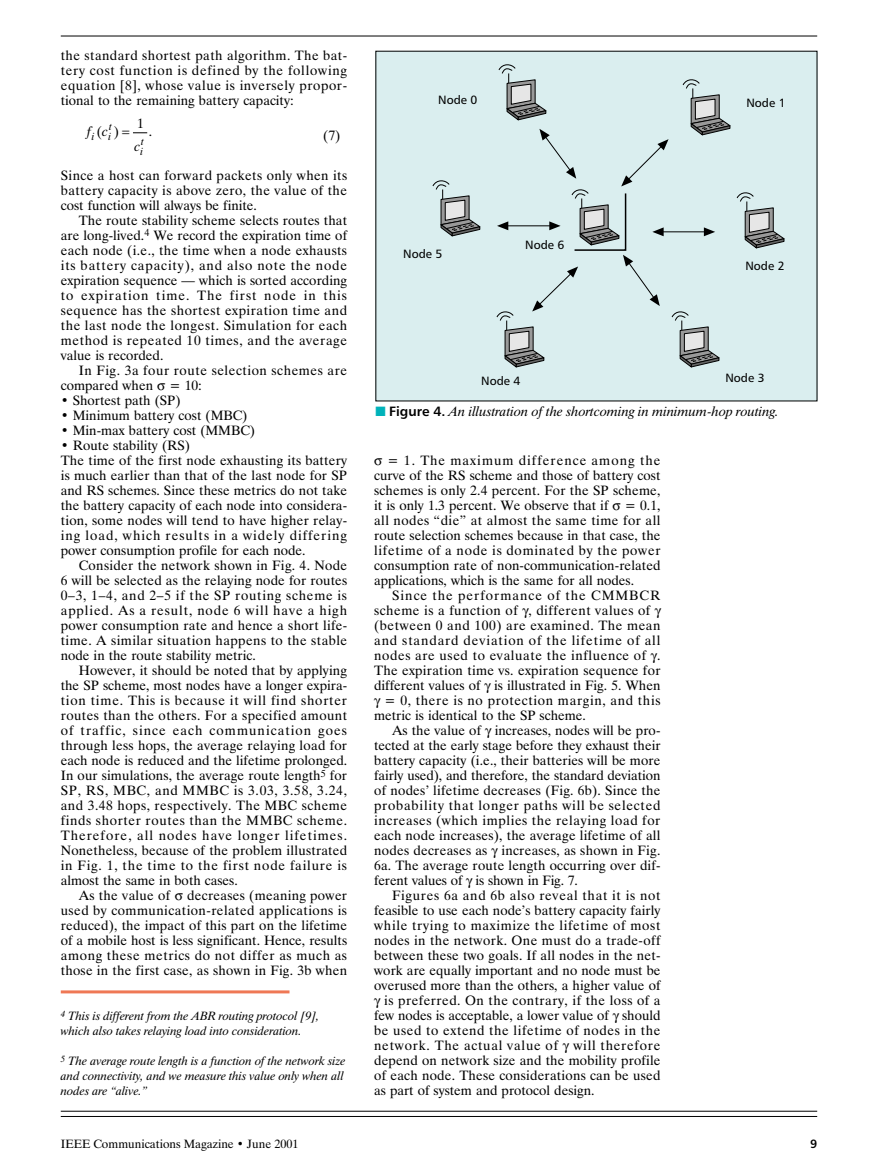
<style>
.page{position:relative;width:878px;height:1175px;background:#fff}
.page>*{position:absolute;margin:0;border:0;box-sizing:border-box;transform-origin:0 0}
.t1{font:13.5px/15px "Dutch 801 BT";letter-spacing:.015em;color:#000;text-align:justify}
.t2{font:13.5px/15px "Dutch 801 BT";letter-spacing:.04em;color:#000}
.t3{font:13.5px "Dutch 801 BT";letter-spacing:.045em;color:#000}
.t4{font:13.5px "Dutch 801 BT";letter-spacing:.05em;color:#000}
.t5{font:13.5px "Dutch 801 BT";letter-spacing:.055em;color:#000}
.t6{font:italic 13.5px "Dutch 801 BT";color:#000}
.t7{font:13.5px "Dutch 801 BT";letter-spacing:-.005em;color:#000}
.t8{font:13.5px "Dutch 801 BT";letter-spacing:.065em;color:#000}
.t9{font:13.5px "Dutch 801 BT";letter-spacing:.035em;color:#000}
.t10{font:13.5px "Dutch 801 BT";letter-spacing:.075em;color:#000}
.t11{font:13.5px "Dutch 801 BT";letter-spacing:-.01em;color:#000}
.t12{font:italic 12px/15px "Dutch 801 BT";color:#000}
.t13{font:12px "Dutch 801 BT";color:#000}
.t14{font:12px "Humanist 777 BT Roman B";color:#000}
.t15{font:12px "Humanist 777 BT Bold B";color:#000}
.t16{font:italic 10.5px "Dutch 801 BT";color:#000}
.s1{color:#00b2ba}
.s2{font-family:"Humanist 777 BT Bold B";font-style:normal}
</style>
<div class="page">
<hr style="left:61px;top:36px;width:756px;height:1px;background:#000">
<hr style="left:61px;top:1116px;width:756px;height:1px;background:#000">
<hr style="left:61px;top:1110px;width:756px;height:1px;background:#000">
<div style="left:376px;top:51px;width:441px;height:350px;background:#daeeef"></div>
<svg style="left:432px;top:180px;width:49px;height:57px"></svg>
<svg style="left:496px;top:64px;width:289px;height:304px"></svg>
<hr style="left:61px;top:990px;width:228px;height:3px;background:#ef7855">
<svg style="left:133px;top:132px;width:14px;height:2px"></svg>
<p class="t1" style="left:61px;top:49px;width:288px">the standard shortest path algorithm. The bat&shy;tery cost function is defined by the following equation [8], whose value is inversely propor&shy;tional to the remaining battery capacity:</p>
<p class="t1" style="left:323px;top:129px;width:19px">(7)</p>
<p class="t1" style="left:61px;top:169px;width:288px">Since a host can forward packets only when its battery capacity is above zero, the value of the cost function will always be finite.</p>
<p class="t1" style="left:61px;top:214px;width:288px;text-indent:18px">The route stability scheme selects routes that are long-lived.<sup>4</sup> We record the expiration time of each node (i.e., the time when a node exhausts its battery capacity), and also note the node expiration sequence — which is sorted according to expiration time. The first node in this sequence has the shortest expiration time and the last node the longest. Simulation for each method is repeated 10 times, and the average value is recorded.</p>
<p class="t2" style="left:61px;top:364px;width:288px;text-indent:18px">In Fig. 3a four route selection schemes are compared when ▲ = 10:</p>
<p class="t1" style="left:61px;top:394px;width:121px">• Shortest path (SP)</p>
<p class="t1" style="left:61px;top:409px;width:188px">• Minimum battery cost (MBC)</p>
<p class="t1" style="left:61px;top:424px;width:196px">• Min-max battery cost (MMBC)</p>
<p class="t1" style="left:61px;top:439px;width:288px;text-align:left">• Route stability (RS)<br>The time of the first node exhausting its battery is much earlier than that of the last node for SP and RS schemes. Since these metrics do not take the battery capacity of each node into considera&shy;tion, some nodes will tend to have higher relay&shy;ing load, which results in a widely differing power consumption profile for each node.</p>
<p class="t1" style="left:61px;top:559px;width:288px;text-indent:18px">Consider the network shown in Fig. 4. Node 6 will be selected as the relaying node for routes 0–3, 1–4, and 2–5 if the SP routing scheme is applied. As a result, node 6 will have a high power consumption rate and hence a short life&shy;time. A similar situation happens to the stable node in the route stability metric.</p>
<p class="t1" style="left:61px;top:664px;width:288px;text-indent:18px">However, it should be noted that by applying the SP scheme, most nodes have a longer expira&shy;tion time. This is because it will find shorter routes than the others. For a specified amount of traffic, since each communication goes through less hops, the average relaying load for each node is reduced and the lifetime prolonged.<br>In our simulations, the average route length<sup>5</sup> for SP, RS, MBC, and MMBC is 3.03, 3.58, 3.24, and 3.48 hops, respectively. The MBC scheme finds shorter routes than the MMBC scheme.<br>Therefore, all nodes have longer lifetimes.<br>Nonetheless, because of the problem illustrated in Fig. 1, the time to the first node failure is almost the same in both cases.</p>
<p class="t1" style="left:61px;top:889px;width:288px;text-indent:18px">As the value of ▲ decreases (meaning power used by communication-related applications is reduced), the impact of this part on the lifetime of a mobile host is less significant. Hence, results among these metrics do not differ as much as those in the first case, as shown in Fig. 3b when</p>
<p class="t1" style="left:137px;top:117px;width:8px">1</p>
<p class="t16" style="left:109px;top:123px;width:4px">t</p>
<p class="t1" style="left:97px;top:125px;width:24px">( )</p>
<p class="t1" style="left:149px;top:125px;width:5px">.</p>
<p class="t6" style="left:87px;top:126px;width:23px">f c</p>
<p class="t16" style="left:92px;top:132px;width:4px">i</p>
<p class="t16" style="left:108px;top:132px;width:4px">i</p>
<p class="t16" style="left:141px;top:137px;width:4px">t</p>
<p class="t6" style="left:134px;top:141px;width:7px">c</p>
<p class="t16" style="left:140px;top:147px;width:4px">i</p>
<p class="t12" style="left:61px;top:1010px;width:260px"><sup>4</sup> This is different from the ABR routing protocol [9], which also takes relaying load into consideration.</p>
<p class="t12" style="left:61px;top:1055px;width:286px"><sup>5</sup> The average route length is a function of the network size and connectivity, and we measure this value only when all nodes are “alive.”</p>
<p class="t14" style="left:438px;top:95px;width:41px">Node 0</p>
<p class="t14" style="left:403px;top:249px;width:41px">Node 5</p>
<p class="t14" style="left:525px;top:240px;width:41px">Node 6</p>
<p class="t14" style="left:746px;top:98px;width:41px">Node 1</p>
<p class="t14" style="left:745px;top:261px;width:41px">Node 2</p>
<p class="t14" style="left:481px;top:376px;width:41px">Node 4</p>
<p class="t14" style="left:725px;top:373px;width:41px">Node 3</p>
<p class="t6" style="left:375px;top:406px;width:405px"><span class="s1">■</span> <span class="s2">Figure 4.</span> An illustration of the shortcoming in minimum-hop routing.</p>
<p class="t1" style="left:374px;top:454px;width:288px">▲ = 1. The maximum difference among the curve of the RS scheme and those of battery cost schemes is only 2.4 percent. For the SP scheme, it is only 1.3 percent. We observe that if ▲ = 0.1, all nodes “die” at almost the same time for all route selection schemes because in that case, the lifetime of a node is dominated by the power consumption rate of non-communication-related applications, which is the same for all nodes.</p>
<p class="t10" style="left:392px;top:590px;width:270px">Since the performance of the CMMBCR</p>
<p class="t2" style="left:374px;top:604px;width:278px">scheme is a function of , different values of</p>
<p class="t2" style="left:374px;top:619px;width:288px">(between 0 and 100) are examined. The mean</p>
<p class="t8" style="left:374px;top:635px;width:288px">and standard deviation of the lifetime of all</p>
<p class="t3" style="left:374px;top:650px;width:288px">nodes are used to evaluate the influence of .</p>
<p class="t1" style="left:374px;top:664px;width:288px">The expiration time vs. expiration sequence for</p>
<p class="t1" style="left:374px;top:679px;width:288px">different values of is illustrated in Fig. 5. When</p>
<p class="t4" style="left:384px;top:695px;width:277px">= 0, there is no protection margin, and this</p>
<p class="t1" style="left:374px;top:709px;width:213px">metric is identical to the SP scheme.</p>
<p class="t1" style="left:392px;top:724px;width:270px">As the value of increases, nodes will be pro-</p>
<p class="t1" style="left:374px;top:739px;width:288px">tected at the early stage before they exhaust their</p>
<p class="t1" style="left:374px;top:754px;width:288px">battery capacity (i.e., their batteries will be more</p>
<p class="t7" style="left:374px;top:770px;width:288px">fairly used), and therefore, the standard deviation</p>
<p class="t1" style="left:374px;top:784px;width:288px">of nodes’ lifetime decreases (Fig. 6b). Since the</p>
<p class="t5" style="left:374px;top:800px;width:288px">probability that longer paths will be selected</p>
<p class="t3" style="left:374px;top:815px;width:288px">increases (which implies the relaying load for</p>
<p class="t1" style="left:374px;top:829px;width:288px">each node increases), the average lifetime of all</p>
<p class="t1" style="left:374px;top:844px;width:288px">nodes decreases as increases, as shown in Fig.</p>
<p class="t1" style="left:374px;top:859px;width:288px">6a. The average route length occurring over dif-</p>
<p class="t11" style="left:374px;top:875px;width:205px">ferent values of is shown in Fig. 7.</p>
<p class="t4" style="left:392px;top:890px;width:270px">Figures 6a and 6b also reveal that it is not</p>
<p class="t1" style="left:374px;top:904px;width:288px">feasible to use each node’s battery capacity fairly</p>
<p class="t4" style="left:374px;top:920px;width:288px">while trying to maximize the lifetime of most</p>
<p class="t1" style="left:374px;top:934px;width:288px">nodes in the network. One must do a trade-off</p>
<p class="t1" style="left:374px;top:949px;width:288px">between these two goals. If all nodes in the net-</p>
<p class="t1" style="left:374px;top:964px;width:288px">work are equally important and no node must be</p>
<p class="t1" style="left:374px;top:979px;width:288px">overused more than the others, a higher value of</p>
<p class="t9" style="left:384px;top:995px;width:278px">is preferred. On the contrary, if the loss of a</p>
<p class="t1" style="left:374px;top:1009px;width:288px">few nodes is acceptable, a lower value of should</p>
<p class="t3" style="left:374px;top:1025px;width:288px">be used to extend the lifetime of nodes in the</p>
<p class="t5" style="left:374px;top:1040px;width:288px">network. The actual value of will therefore</p>
<p class="t1" style="left:374px;top:1054px;width:288px">depend on network size and the mobility profile</p>
<p class="t1" style="left:374px;top:1069px;width:288px">of each node. These considerations can be used</p>
<p class="t1" style="left:374px;top:1084px;width:222px">as part of system and protocol design.</p>
<p class="t13" style="left:61px;top:1139px;width:239px">IEEE Communications Magazine • June 2001</p>
<p class="t15" style="left:810px;top:1139px;width:9px">9</p>
</div>
